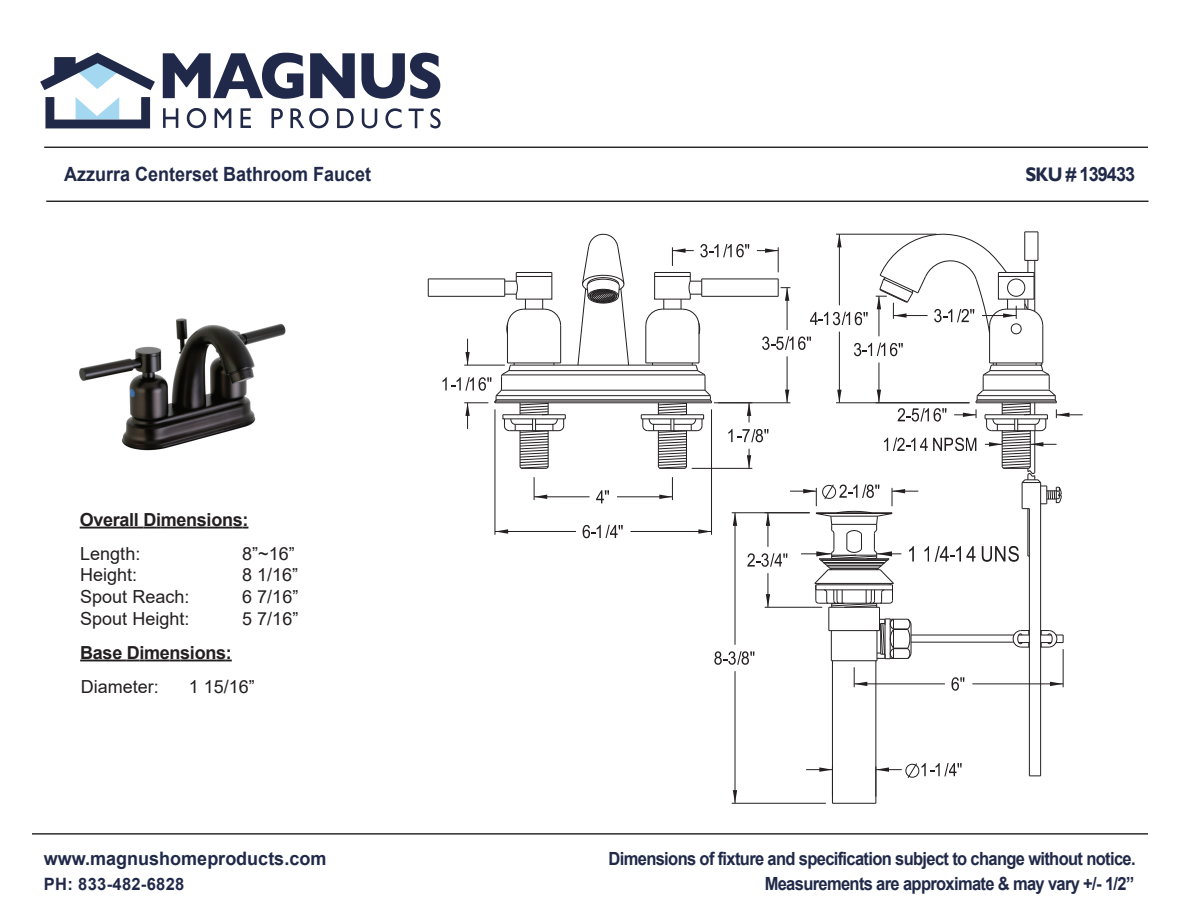
<style>
.page{position:relative;width:1188px;height:918px;background:#fff}
.page>*{position:absolute;margin:0;border:0;box-sizing:border-box;transform-origin:0 0}
.t1{font:700 19.65px "Arial";color:#212949;scale:.92 1}
.t2{font:700 18.6px "Arial";color:#212949}
.t3{font:700 18.15px/24.6px "Arial";letter-spacing:-.04em;color:#212949;text-align:right;scale:.91 1}
.t4{font:18px "Arial";color:#231f20}
.t5{font:700 18px "Arial";letter-spacing:-.015em;color:#231f20}
.t6{font:700 16.95px "Arial";letter-spacing:.02em;color:#212949}
.s1{font-family:"Gill Sans"}
</style>
<div class="page">
<hr style="left:44px;top:147px;width:1104px;height:1px;background:#252525">
<hr style="left:46px;top:201px;width:1103px;height:1px;background:#252525">
<hr style="left:32px;top:833px;width:1116px;height:2px;background:#252525">
<svg style="left:40px;top:53px;width:115px;height:37px"></svg>
<svg style="left:45px;top:97px;width:105px;height:31px"></svg>
<svg style="left:163px;top:53px;width:140px;height:46px"></svg>
<svg style="left:310px;top:53px;width:45px;height:45px"></svg>
<svg style="left:361px;top:53px;width:79px;height:46px"></svg>
<svg style="left:163px;top:108px;width:15px;height:20px"></svg>
<svg style="left:187px;top:108px;width:19px;height:20px"></svg>
<svg style="left:215px;top:108px;width:16px;height:20px"></svg>
<svg style="left:241px;top:108px;width:10px;height:20px"></svg>
<svg style="left:271px;top:108px;width:12px;height:20px"></svg>
<svg style="left:290px;top:108px;width:39px;height:20px"></svg>
<svg style="left:337px;top:108px;width:17px;height:20px"></svg>
<svg style="left:362px;top:109px;width:15px;height:19px"></svg>
<svg style="left:385px;top:108px;width:17px;height:20px"></svg>
<svg style="left:409px;top:109px;width:15px;height:19px"></svg>
<svg style="left:430px;top:108px;width:11px;height:21px"></svg>
<hr style="left:80px;top:527px;width:63px;height:2px;background:#231f20">
<svg style="left:143px;top:527px;width:18px;height:2px"></svg>
<hr style="left:161px;top:527px;width:25px;height:2px;background:#231f20">
<svg style="left:186px;top:527px;width:21px;height:2px"></svg>
<hr style="left:207px;top:527px;width:26px;height:2px;background:#231f20">
<svg style="left:233px;top:527px;width:15px;height:2px"></svg>
<hr style="left:80px;top:660px;width:47px;height:1px;background:#231f20">
<svg style="left:127px;top:660px;width:105px;height:1px"></svg>
<hr style="left:732px;top:803px;width:94px;height:1px;background:#231f20">
<hr style="left:735px;top:671px;width:1px;height:132px;background:#231f20">
<svg style="left:733px;top:790px;width:4px;height:13px"></svg>
<svg style="left:806px;top:767px;width:26px;height:5px"></svg>
<svg style="left:877px;top:763px;width:85px;height:15px"></svg>
<hr style="left:832px;top:803px;width:44px;height:1px;background:#231f20">
<hr style="left:876px;top:661px;width:1px;height:142px;background:#231f20">
<hr style="left:832px;top:661px;width:1px;height:142px;background:#231f20">
<hr style="left:1029px;top:509px;width:1px;height:267px;background:#231f20">
<hr style="left:1040px;top:483px;width:1px;height:293px;background:#231f20">
<svg style="left:1029px;top:776px;width:12px;height:1px"></svg>
<hr style="left:428px;top:296px;width:77px;height:1px;background:#231f20">
<hr style="left:428px;top:279px;width:77px;height:1px;background:#231f20">
<svg style="left:428px;top:279px;width:1px;height:17px"></svg>
<svg style="left:443px;top:232px;width:640px;height:459px"></svg>
<img style="left:79px;top:318px;width:207px;height:133px">
<p class="t1" style="left:64px;top:160px;width:335px">Azzurra Centerset Bathroom Faucet</p>
<p class="t1" style="left:1026px;top:160px;width:121px"><span class="s1">SKU #</span> 139433</p>
<p class="t5" style="left:80px;top:507px;width:170px">Overall Dimensions:</p>
<p class="t4" style="left:80px;top:541px;width:62px">Length:</p>
<p class="t4" style="left:242px;top:541px;width:54px">8”~16”</p>
<p class="t4" style="left:80px;top:563px;width:59px">Height:</p>
<p class="t4" style="left:242px;top:563px;width:58px">8 1/16”</p>
<p class="t4" style="left:80px;top:584px;width:111px">Spout Reach:</p>
<p class="t4" style="left:242px;top:584px;width:58px">6 7/16”</p>
<p class="t4" style="left:80px;top:606px;width:111px">Spout Height:</p>
<p class="t4" style="left:242px;top:606px;width:58px">5 7/16”</p>
<p class="t5" style="left:80px;top:640px;width:153px">Base Dimensions:</p>
<p class="t4" style="left:81px;top:674px;width:80px">Diameter:</p>
<p class="t4" style="left:189px;top:674px;width:68px">1 15/16”</p>
<p class="t2" style="left:44px;top:846px;width:284px">www.magnushomeproducts.com</p>
<p class="t6" style="left:44px;top:872px;width:142px">PH: 833-482-6828</p>
<p class="t3" style="left:609px;top:847px;width:581px">Dimensions of fixture and specification subject to change without notice.<br>Measurements are approximate &amp; may vary +/- 1/2”</p>
</div>
